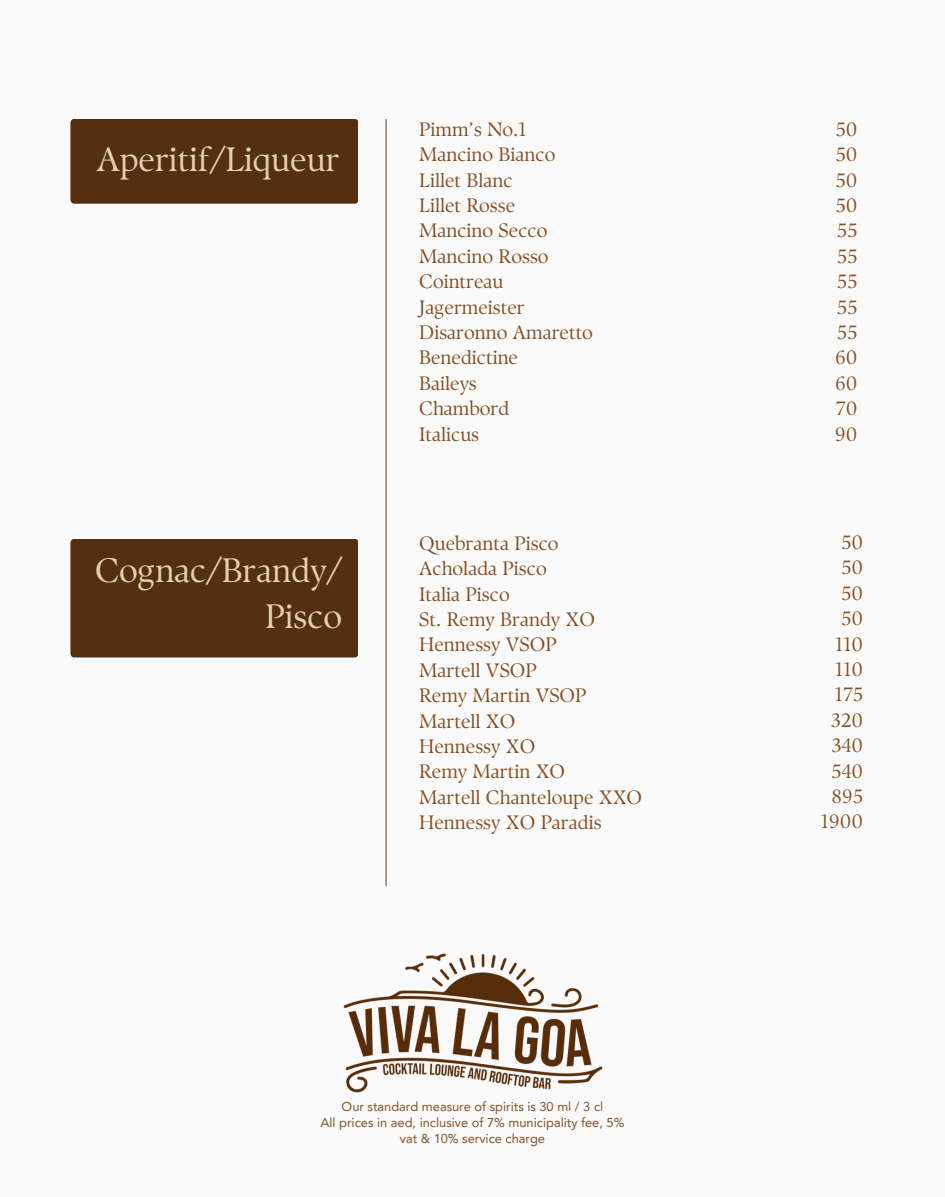
<style>
.page{position:relative;width:945px;height:1197px;background:#fafafa}
.page>*{position:absolute;margin:0;border:0;box-sizing:border-box;transform-origin:0 0}
.t1{font:33.95px/46.2px "TY Serif D";color:#e2d2b1;text-align:right}
.t2{font:19.43px/25.4px "TY Serif D";color:#865024}
.t3{font:12.78px/16.1px "Avenir LT Pro";color:#865024;text-align:center}
</style>
<div class="page">
<div style="left:70px;top:119px;width:288px;height:85px;background:#542f11;border-radius:4px"></div>
<div style="left:70px;top:539px;width:288px;height:119px;background:#542f11;border-radius:4px"></div>
<hr style="left:385px;top:120px;width:2px;height:766px;background:#88634c">
<img style="left:343px;top:953px;width:260px;height:140px">
<p class="t1" style="left:97px;top:136px;width:245px">Aperitif/Liqueur</p>
<h2 class="t1" style="left:95px;top:547px;width:248px">Cognac/Brandy/<br>Pisco</h2>
<p class="t2" style="left:419px;top:116px;width:175px">Pimm’s No.1<br>Mancino Bianco<br>Lillet Blanc<br>Lillet Rosse<br>Mancino Secco<br>Mancino Rosso<br>Cointreau<br>Jagermeister<br>Disaronno Amaretto<br>Benedictine<br>Baileys<br>Chambord<br>Italicus</p>
<h2 class="t2" style="left:419px;top:530px;width:224px">Quebranta Pisco<br>Acholada Pisco<br>Italia Pisco<br>St. Remy Brandy XO<br>Hennessy VSOP<br>Martell VSOP<br>Remy Martin VSOP<br>Martell XO<br>Hennessy XO<br>Remy Martin XO<br>Martell Chanteloupe XXO</h2>
<h2 class="t2" style="left:419px;top:810px;width:184px">Hennessy XO Paradis</h2>
<h1 class="t3" style="left:342px;top:1100px;width:263px">Our standard measure of spirits is 30 ml / 3 cl</h1>
<h1 class="t3" style="left:320px;top:1116px;width:305px">All prices in aed, inclusive of 7% municipality fee, 5% vat &amp; 10% service charge</h1>
<p class="t2" style="left:835px;top:116px;width:24px;text-align:justify">50<br>50<br>50<br>50<br>55<br>55<br>55<br>55<br>55<br>60<br>60<br>70<br>90</p>
<p class="t2" style="left:821px;top:530px;width:44px;text-align:right">50<br>50<br>50<br>50<br>110<br>110<br>175<br>320<br>340<br>540<br>895<br>1900</p>
</div>
